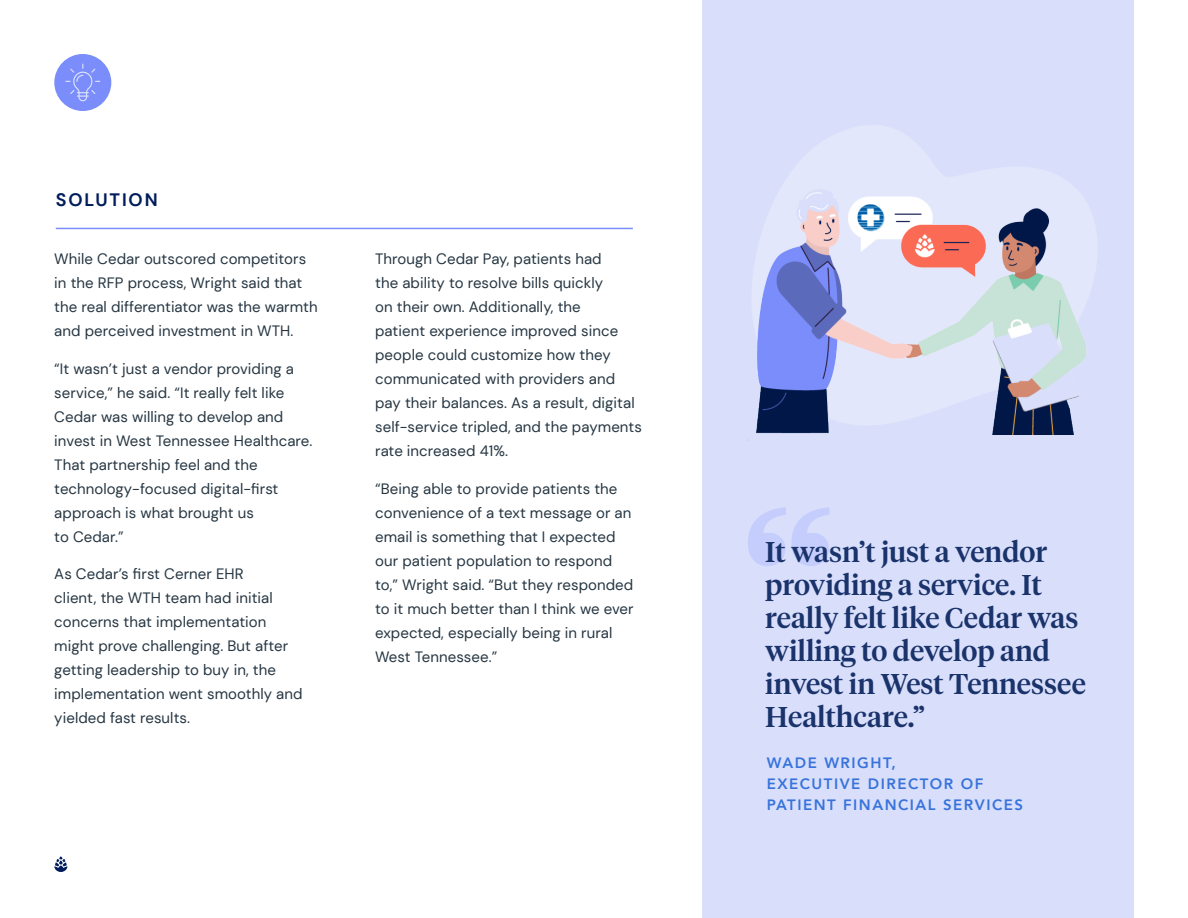
<style>
.page{position:relative;width:1188px;height:918px;background:#fff}
.page>*{position:absolute;margin:0;border:0;box-sizing:border-box;transform-origin:0 0}
.t1{font:500 225px "Tiempos Headline";color:#8798fb}
.t2{font:500 28.5px/33px "Tiempos Headline";color:#1a336b}
.t3{font:700 18px "DM Sans";letter-spacing:.1em;color:#001c5a}
.t4{font:15px/24px "DM Sans";letter-spacing:.005em;color:#263642}
.t5{font:800 15px/21px "Avenir";letter-spacing:.1em;color:#3873db}
</style>
<div class="page">
<div style="left:702px;top:0;width:432px;height:918px;background:#d9dffb"></div>
<hr style="left:56px;top:228px;width:577px;height:1px;background:#7a8dfb">
<img style="left:747px;top:192px;width:340px;height:249px">
<div style="left:54px;top:54px;width:57px;height:57px;background:#7a8dfb;border-radius:50%"></div>
<svg style="left:65px;top:64px;width:35px;height:37px"></svg>
<svg style="left:54px;top:856px;width:14px;height:16px"></svg>
<p class="t3" style="left:56px;top:188px;width:103px">SOLUTION</p>
<p class="t4" style="left:54px;top:247px;width:265px">While Cedar outscored competitors in the RFP process, Wright said that the real differentiator was the warmth and perceived investment in WTH.</p>
<p class="t4" style="left:54px;top:357px;width:260px">“It wasn’t just a vendor providing a service,” he said. “It really felt like<br>Cedar was willing to develop and invest in West Tennessee Healthcare.<br>That partnership feel and the technology-focused digital-first approach is what brought us<br>to Cedar.”</p>
<p class="t4" style="left:54px;top:562px;width:250px">As Cedar’s first Cerner EHR<br>client, the WTH team had initial concerns that implementation might prove challenging. But after getting leadership to buy in, the implementation went smoothly and yielded fast results.</p>
<p class="t4" style="left:375px;top:247px;width:268px">Through Cedar Pay, patients had<br>the ability to resolve bills quickly<br>on their own. Additionally, the<br>patient experience improved since people could customize how they communicated with providers and pay their balances. As a result, digital self-service tripled, and the payments rate increased 41%.</p>
<p class="t4" style="left:375px;top:477px;width:260px">“Being able to provide patients the convenience of a text message or an email is something that I expected our patient population to respond to,” Wright said. “But they responded to it much better than I think we ever expected, especially being in rural West Tennessee.”</p>
<h1 class="t1" style="left:739px;top:443px;width:99px">“</h1>
<p class="t2" style="left:765px;top:534px;width:322px">It wasn’t just a vendor providing a service. It really felt like Cedar was willing to develop and invest in West Tennessee<br>Healthcare.”</p>
<p class="t5" style="left:767px;top:752px;width:258px">WADE WRIGHT,<br>EXECUTIVE DIRECTOR OF<br>PATIENT FINANCIAL SERVICES</p>
</div>
